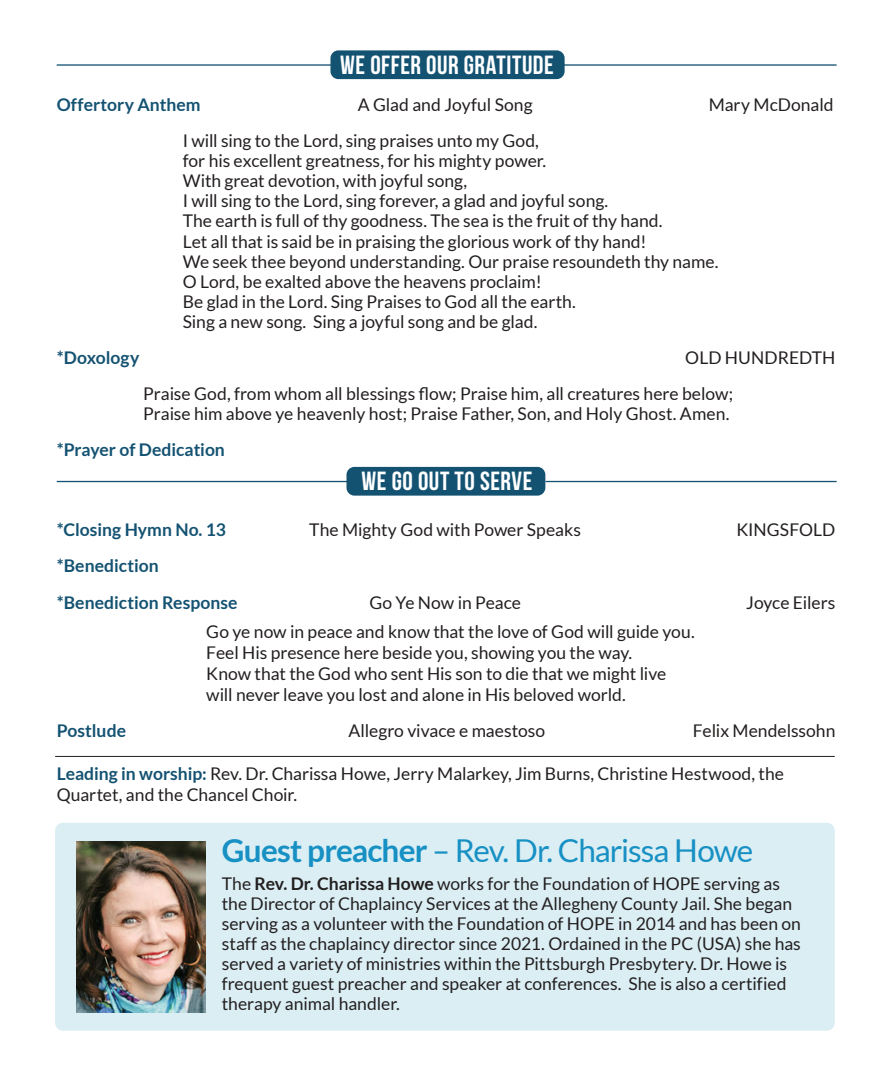
<style>
.page{position:relative;width:882px;height:1071px;background:#fff}
.page>*{position:absolute;margin:0;border:0;box-sizing:border-box;transform-origin:0 0}
.t1{font:31.5px "Lato";letter-spacing:-.035em;color:#1790c3}
.t2{font:26.25px "Bebas Neue";letter-spacing:.02em;color:#fff}
.t3{font:17.5px/20.1px "Lato";color:#231f20}
.t4{font:700 17.5px "Lato";color:#145272}
.s1{font-weight:700;color:#145272}
.s2{font-weight:700}
</style>
<div class="page">
<div style="left:330px;top:50px;width:235px;height:29px;background:#145272;border-radius:8px"></div>
<hr style="left:57px;top:64px;width:292px;height:2px;background:#145272">
<hr style="left:546px;top:64px;width:291px;height:2px;background:#145272">
<div style="left:346px;top:467px;width:199px;height:29px;background:#145272;border-radius:8px"></div>
<hr style="left:57px;top:481px;width:292px;height:1px;background:#145272">
<hr style="left:546px;top:481px;width:291px;height:1px;background:#145272">
<hr style="left:55px;top:756px;width:780px;height:1px;background:#231f20">
<div style="left:55px;top:823px;width:780px;height:208px;background:#daeef4;border-radius:8px"></div>
<img style="left:77px;top:841px;width:128px;height:172px">
<p class="t2" style="left:340px;top:51px;width:215px">We OFFER OUR GRATITUDE</p>
<p class="t4" style="left:57px;top:95px;width:145px">Offertory Anthem</p>
<p class="t3" style="left:358px;top:95px;width:176px">A Glad and Joyful Song</p>
<p class="t3" style="left:709px;top:95px;width:126px">Mary McDonald</p>
<p class="t3" style="left:183px;top:130px;width:537px">I will sing to the Lord, sing praises unto my God,<br>for his excellent greatness, for his mighty power.<br>With great devotion, with joyful song,<br>I will sing to the Lord, sing forever, a glad and joyful song.<br>The earth is full of thy goodness. The sea is the fruit of thy hand.<br>Let all that is said be in praising the glorious work of thy hand!<br>We seek thee beyond understanding. Our praise resoundeth thy name.<br>O Lord, be exalted above the heavens proclaim!<br>Be glad in the Lord. Sing Praises to God all the earth.<br>Sing a new song. Sing a joyful song and be glad.</p>
<p class="t4" style="left:57px;top:348px;width:84px">*Doxology</p>
<p class="t3" style="left:685px;top:347px;width:152px">OLD HUNDREDTH</p>
<p class="t3" style="left:143px;top:383px;width:591px">Praise God, from whom all blessings flow; Praise him, all creatures here below;</p>
<p class="t3" style="left:143px;top:403px;width:588px">Praise him above ye heavenly host; Praise Father, Son, and Holy Ghost. Amen.</p>
<p class="t4" style="left:57px;top:439px;width:170px">*Prayer of Dedication</p>
<p class="t2" style="left:362px;top:467px;width:172px">We GO OUT TO SERVE</p>
<p class="t4" style="left:57px;top:520px;width:171px">*Closing Hymn No. 13</p>
<p class="t3" style="left:309px;top:520px;width:273px">The Mighty God with Power Speaks</p>
<p class="t3" style="left:736px;top:520px;width:101px">KINGSFOLD</p>
<p class="t4" style="left:57px;top:556px;width:104px">*Benediction</p>
<p class="t4" style="left:57px;top:593px;width:182px">*Benediction Response</p>
<p class="t3" style="left:369px;top:592px;width:153px">Go Ye Now in Peace</p>
<p class="t3" style="left:746px;top:592px;width:91px">Joyce Eilers</p>
<p class="t3" style="left:206px;top:621px;width:490px;line-height:21px">Go ye now in peace and know that the love of God will guide you.<br>Feel His presence here beside you, showing you the way.<br>Know that the God who sent His son to die that we might live will never leave you lost and alone in His beloved world.</p>
<p class="t4" style="left:57px;top:720px;width:71px">Postlude</p>
<p class="t3" style="left:349px;top:720px;width:198px">Allegro vivace e maestoso</p>
<p class="t3" style="left:693px;top:720px;width:144px">Felix Mendelssohn</p>
<p class="t3" style="left:57px;top:764px;width:729px"><span class="s1">Leading in worship:</span> Rev. Dr. Charissa Howe, Jerry Malarkey, Jim Burns, Christine Hestwood, the<br>Quartet, and the Chancel Choir.</p>
<p class="t1" style="left:222px;top:833px;width:533px"><span class="s2">Guest preacher</span> – Rev. Dr. Charissa Howe</p>
<p class="t3" style="left:222px;top:873px;width:581px">The <span class="s2">Rev. Dr. Charissa Howe</span> works for the Foundation of HOPE serving as the Director of Chaplaincy Services at the Allegheny County Jail. She began serving as a volunteer with the Foundation of HOPE in 2014 and has been on staff as the chaplaincy director since 2021. Ordained in the PC (USA) she has served a variety of ministries within the Pittsburgh Presbytery. Dr. Howe is frequent guest preacher and speaker at conferences. She is also a certified therapy animal handler.</p>
</div>
